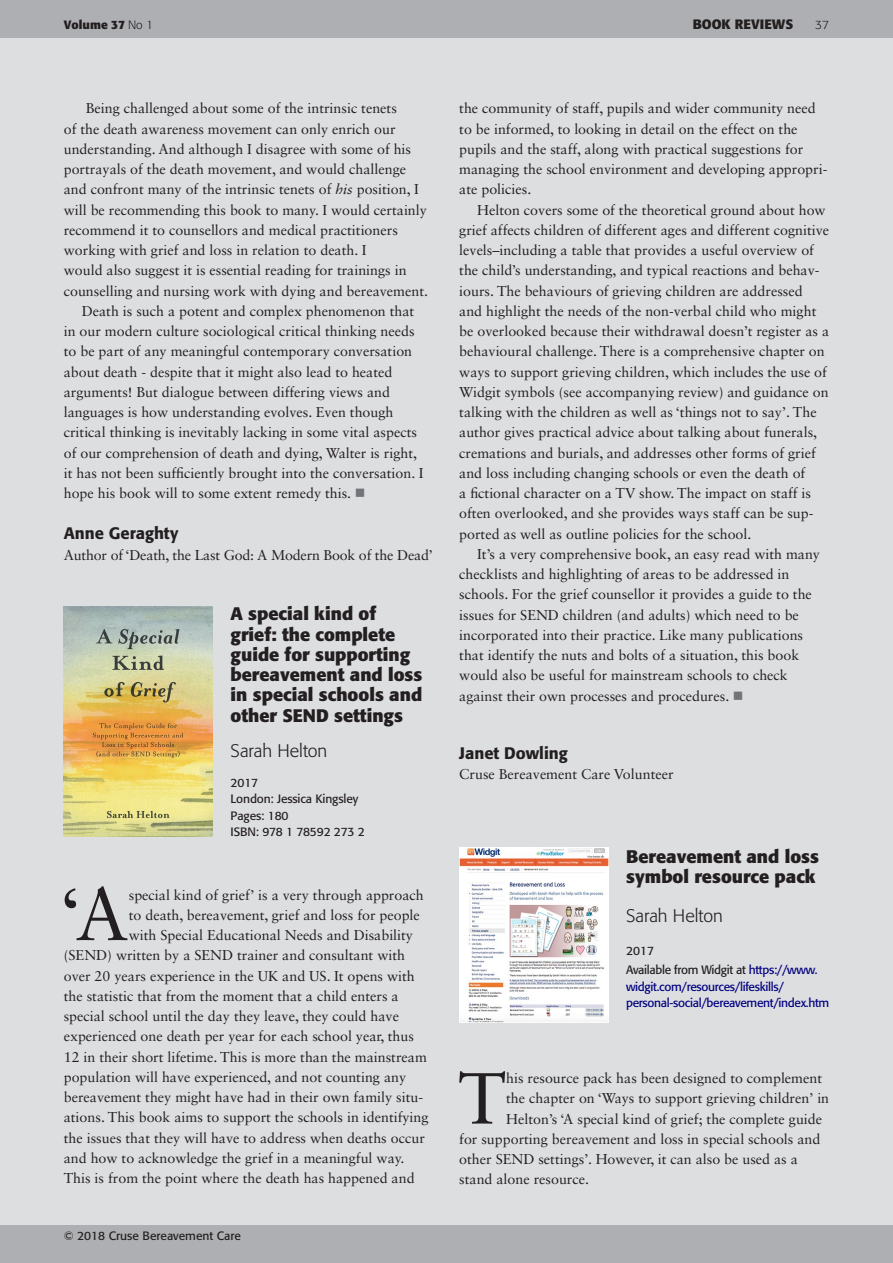
<style>
.page{position:relative;width:893px;height:1263px;background:#fff}
.page>*{position:absolute;margin:0;border:0;box-sizing:border-box;transform-origin:0 0}
.t1{font:74.4px "Sabon LT Std";color:#231f20}
.t2{font:72.3px "Sabon LT Std";color:#231f20}
.t3{font:700 18px/20.2px "Formata";color:#231f20}
.t4{font:300 18px "Formata";color:#231f20}
.t5{font:500 16.5px "Formata";color:#231f20}
.t6{font:14.25px/20.2px "Sabon LT Std";color:#231f20}
.t7{font:700 13.5px "Formata";color:#231f20}
.t8{font:12px/16.5px "Formata";letter-spacing:-.01em;color:#231f20}
.t9{font:12px/16.5px "Formata";letter-spacing:-.025em;color:#000080}
.t10{font:700 12px "Formata";color:#231f20}
.t11{font:300 12px "Formata";color:#231f20}
.s1{font-weight:300}
.s2{font-style:italic}
.s3{color:#737477}
.s4{color:#000080}
</style>
<div class="page">
<div style="left:0;top:1225px;width:893px;height:38px;background:#aeafb3"></div>
<div style="left:0;top:0;width:893px;height:38px;background:#aeafb3"></div>
<div style="left:0;top:38px;width:893px;height:1187px;background:#dddee0"></div>
<img style="left:64px;top:607px;width:149px;height:229px">
<img style="left:459px;top:847px;width:149px;height:175px">
<p class="t10" style="left:64px;top:18px;width:91px">Volume 37 <span class="s1">No 1</span></p>
<p class="t7" style="left:693px;top:16px;width:102px">Book Reviews</p>
<p class="t11" style="left:815px;top:18px;width:15px">37</p>
<p class="t6" style="left:86px;top:98px;width:313px">Being challenged about some of the intrinsic tenets</p>
<p class="t6" style="left:64px;top:118px;width:333px">of the death awareness movement can only enrich our</p>
<p class="t6" style="left:64px;top:139px;width:349px">understanding. And although I disagree with some of his</p>
<p class="t6" style="left:64px;top:159px;width:344px">portrayals of the death movement, and would challenge</p>
<p class="t6" style="left:64px;top:179px;width:356px">and confront many of the intrinsic tenets of <span class="s2">his</span> position, I</p>
<p class="t6" style="left:64px;top:199px;width:365px">will be recommending this book to many. I would certainly</p>
<p class="t6" style="left:64px;top:220px;width:336px">recommend it to counsellors and medical practitioners</p>
<p class="t6" style="left:64px;top:240px;width:304px">working with grief and loss in relation to death. I</p>
<p class="t6" style="left:64px;top:260px;width:344px">would also suggest it is essential reading for trainings in</p>
<p class="t6" style="left:64px;top:280px;width:366px">counselling and nursing work with dying and bereavement.</p>
<p class="t6" style="left:82px;top:301px;width:334px">Death is such a potent and complex phenomenon that</p>
<p class="t6" style="left:64px;top:321px;width:352px">in our modern culture sociological critical thinking needs</p>
<p class="t6" style="left:64px;top:341px;width:350px">to be part of any meaningful contemporary conversation</p>
<p class="t6" style="left:64px;top:361px;width:330px">about death - despite that it might also lead to heated</p>
<p class="t6" style="left:64px;top:382px;width:328px">arguments! But dialogue between differing views and</p>
<p class="t6" style="left:64px;top:402px;width:331px">languages is how understanding evolves. Even though</p>
<p class="t6" style="left:64px;top:422px;width:355px">critical thinking is inevitably lacking in some vital aspects</p>
<p class="t6" style="left:64px;top:442px;width:355px">of our comprehension of death and dying, Walter is right,</p>
<p class="t6" style="left:64px;top:463px;width:361px">it has not been sufficiently brought into the conversation. I</p>
<p class="t6" style="left:64px;top:483px;width:303px">hope his book will to some extent remedy this. <span class="s3">■</span></p>
<p class="t5" style="left:64px;top:523px;width:116px">Anne Geraghty</p>
<p class="t6" style="left:64px;top:544px;width:370px">Author of ‘Death, the Last God: A Modern Book of the Dead’</p>
<p class="t3" style="left:231px;top:604px;width:193px">A special kind of grief: the complete guide for supporting bereavement and loss in special schools and other SEND settings</p>
<p class="t4" style="left:231px;top:740px;width:98px">Sarah Helton</p>
<p class="t8" style="left:231px;top:774px;width:136px">2017<br>London: Jessica Kingsley<br>Pages: 180<br>ISBN: 978 1 78592 273 2</p>
<h1 class="t1" style="left:60px;top:870px;width:70px">‘A</h1>
<p class="t6" style="left:129px;top:884px;width:297px">special kind of grief’ is a very through approach</p>
<p class="t6" style="left:129px;top:905px;width:293px">to death, bereavement, grief and loss for people</p>
<p class="t6" style="left:129px;top:925px;width:286px">with Special Educational Needs and Disability</p>
<p class="t6" style="left:64px;top:945px;width:343px">(SEND) written by a SEND trainer and consultant with</p>
<p class="t6" style="left:64px;top:965px;width:353px">over 20 years experience in the UK and US. It opens with</p>
<p class="t6" style="left:64px;top:986px;width:336px">the statistic that from the moment that a child enters a</p>
<p class="t6" style="left:64px;top:1006px;width:337px">special school until the day they leave, they could have</p>
<p class="t6" style="left:64px;top:1026px;width:352px">experienced one death per year for each school year, thus</p>
<p class="t6" style="left:64px;top:1046px;width:365px">12 in their short lifetime. This is more than the mainstream</p>
<p class="t6" style="left:64px;top:1067px;width:344px">population will have experienced, and not counting any</p>
<p class="t6" style="left:64px;top:1087px;width:361px">bereavement they might have had in their own family situ-</p>
<p class="t6" style="left:64px;top:1107px;width:366px">ations. This book aims to support the schools in identifying</p>
<p class="t6" style="left:64px;top:1127px;width:363px">the issues that they will have to address when deaths occur</p>
<p class="t6" style="left:64px;top:1148px;width:342px">and how to acknowledge the grief in a meaningful way.</p>
<p class="t6" style="left:64px;top:1168px;width:352px">This is from the point where the death has happened and</p>
<p class="t8" style="left:64px;top:1227px;width:179px">© 2018 Cruse Bereavement Care</p>
<p class="t6" style="left:459px;top:98px;width:370px">the community of staff, pupils and wider community need to be informed, to looking in detail on the effect on the pupils and the staff, along with practical suggestions for managing the school environment and developing appropri&shy;ate policies.</p>
<p class="t6" style="left:459px;top:199px;width:371px;text-indent:18px">Helton covers some of the theoretical ground about how grief affects children of different ages and different cognitive levels–including a table that provides a useful overview of the child’s understanding, and typical reactions and behav&shy;iours. The behaviours of grieving children are addressed and highlight the needs of the non-verbal child who might be overlooked because their withdrawal doesn’t register as a behavioural challenge. There is a comprehensive chapter on ways to support grieving children, which includes the use of Widgit symbols (see accompanying review) and guidance on talking with the children as well as ‘things not to say’. The author gives practical advice about talking about funerals, cremations and burials, and addresses other forms of grief and loss including changing schools or even the death of<br>a fictional character on a TV show. The impact on staff is often overlooked, and she provides ways staff can be sup&shy;ported as well as outline policies for the school.</p>
<p class="t6" style="left:459px;top:544px;width:362px;text-indent:18px">It’s a very comprehensive book, an easy read with many checklists and highlighting of areas to be addressed in schools. For the grief counsellor it provides a guide to the issues for SEND children (and adults) which need to be incorporated into their practice. Like many publications that identify the nuts and bolts of a situation, this book would also be useful for mainstream schools to check against their own processes and procedures. <span class="s3">■</span></p>
<p class="t5" style="left:459px;top:743px;width:110px">Janet Dowling</p>
<p class="t6" style="left:459px;top:764px;width:216px">Cruse Bereavement Care Volunteer</p>
<p class="t3" style="left:626px;top:846px;width:195px">Bereavement and loss symbol resource pack</p>
<p class="t4" style="left:626px;top:905px;width:98px">Sarah Helton</p>
<p class="t8" style="left:626px;top:941px;width:193px;line-height:19.5px">2017<br>Available from Widgit at <span class="s4">https://www.</span></p>
<p class="t9" style="left:626px;top:978px;width:205px">widgit.com/resources/lifeskills/ personal-social/bereavement/index.htm</p>
<h2 class="t2" style="left:458px;top:1055px;width:50px">T</h2>
<p class="t6" style="left:506px;top:1068px;width:317px">his resource pack has been designed to complement</p>
<p class="t6" style="left:506px;top:1088px;width:324px">the chapter on ‘Ways to support grieving children’ in</p>
<p class="t6" style="left:506px;top:1108px;width:317px">Helton’s ‘A special kind of grief; the complete guide</p>
<p class="t6" style="left:459px;top:1129px;width:363px">for supporting bereavement and loss in special schools and</p>
<p class="t6" style="left:459px;top:1149px;width:340px">other SEND settings’. However, it can also be used as a</p>
<p class="t6" style="left:459px;top:1169px;width:131px">stand alone resource.</p>
</div>
